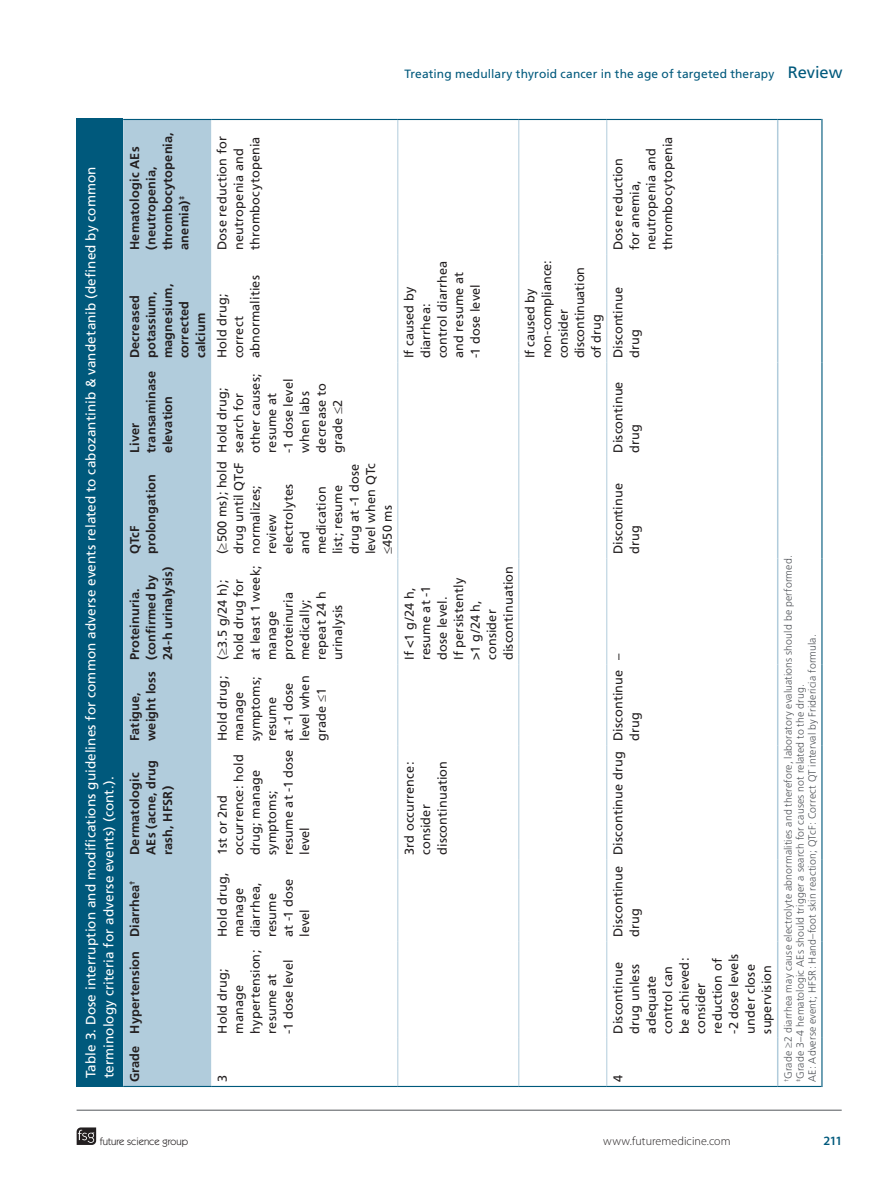
<style>
.page{position:relative;width:885px;height:1191px;background:#fff}
.page>*{position:absolute;margin:0;border:0;box-sizing:border-box;transform-origin:0 0}
.t1{font:13.5px/18px "Frutiger";letter-spacing:.005em;color:#fff}
.t2{font:12.75px/16.5px "Frutiger";letter-spacing:.01em;color:#231f20}
.t3{font:700 12.75px/16.5px "Frutiger";letter-spacing:.01em;color:#231f20}
.t4{font:600 12.75px "Myriad Pro";color:#00597c}
.t5{font:12px "Frutiger";letter-spacing:.01em;color:#00597c}
.t6{font:300 12px "Myriad Pro";letter-spacing:.005em;color:#231f20}
.t7{font:300 10.5px/12px "Frutiger";letter-spacing:.01em;color:#52555a}
.t8{font:10.5px "Itc Kabel";color:#231f20}
.s1{font-size:16.5px}
</style>
<div class="page">
<div style="left:76px;top:119px;width:47px;height:967px;background:#00597c"></div>
<svg style="left:77px;top:1127px;width:19px;height:18px"></svg>
<hr style="left:77px;top:1109px;width:764px;height:1px;background:#52555a">
<div style="left:123px;top:120px;width:88px;height:966px;background:#b1ccdc"></div>
<hr style="left:211px;top:1086px;width:187px;height:1px;background:#00597c">
<hr style="left:211px;top:119px;width:187px;height:1px;background:#00597c">
<hr style="left:398px;top:1086px;width:120px;height:1px;background:#00597c">
<hr style="left:398px;top:119px;width:120px;height:1px;background:#00597c">
<hr style="left:518px;top:1086px;width:88px;height:1px;background:#00597c">
<hr style="left:518px;top:119px;width:88px;height:1px;background:#00597c">
<hr style="left:606px;top:1086px;width:171px;height:1px;background:#00597c">
<hr style="left:606px;top:119px;width:171px;height:1px;background:#00597c">
<hr style="left:777px;top:1086px;width:44px;height:1px;background:#00597c">
<hr style="left:777px;top:119px;width:44px;height:1px;background:#00597c">
<hr style="left:821px;top:1037px;width:1px;height:50px;background:#00597c">
<hr style="left:821px;top:941px;width:1px;height:96px;background:#00597c">
<hr style="left:821px;top:859px;width:1px;height:82px;background:#00597c">
<hr style="left:821px;top:745px;width:1px;height:114px;background:#00597c">
<hr style="left:821px;top:664px;width:1px;height:81px;background:#00597c">
<hr style="left:821px;top:558px;width:1px;height:106px;background:#00597c">
<hr style="left:821px;top:457px;width:1px;height:101px;background:#00597c">
<hr style="left:821px;top:362px;width:1px;height:95px;background:#00597c">
<hr style="left:821px;top:254px;width:1px;height:108px;background:#00597c">
<hr style="left:821px;top:119px;width:1px;height:135px;background:#00597c">
<hr style="left:518px;top:1037px;width:1px;height:49px;background:#b1ccdc">
<hr style="left:518px;top:941px;width:1px;height:96px;background:#b1ccdc">
<hr style="left:518px;top:859px;width:1px;height:82px;background:#b1ccdc">
<hr style="left:518px;top:745px;width:1px;height:114px;background:#b1ccdc">
<hr style="left:518px;top:664px;width:1px;height:81px;background:#b1ccdc">
<hr style="left:518px;top:558px;width:1px;height:106px;background:#b1ccdc">
<hr style="left:518px;top:457px;width:1px;height:101px;background:#b1ccdc">
<hr style="left:518px;top:362px;width:1px;height:95px;background:#b1ccdc">
<hr style="left:518px;top:254px;width:1px;height:108px;background:#b1ccdc">
<hr style="left:518px;top:120px;width:1px;height:134px;background:#b1ccdc">
<hr style="left:606px;top:1037px;width:1px;height:49px;background:#b1ccdc">
<hr style="left:606px;top:941px;width:1px;height:96px;background:#b1ccdc">
<hr style="left:606px;top:859px;width:1px;height:82px;background:#b1ccdc">
<hr style="left:606px;top:745px;width:1px;height:114px;background:#b1ccdc">
<hr style="left:606px;top:664px;width:1px;height:81px;background:#b1ccdc">
<hr style="left:606px;top:558px;width:1px;height:106px;background:#b1ccdc">
<hr style="left:606px;top:457px;width:1px;height:101px;background:#b1ccdc">
<hr style="left:606px;top:362px;width:1px;height:95px;background:#b1ccdc">
<hr style="left:606px;top:254px;width:1px;height:108px;background:#b1ccdc">
<hr style="left:606px;top:120px;width:1px;height:134px;background:#b1ccdc">
<hr style="left:776px;top:1037px;width:2px;height:49px;background:#b1ccdc">
<hr style="left:776px;top:941px;width:2px;height:96px;background:#b1ccdc">
<hr style="left:776px;top:859px;width:2px;height:82px;background:#b1ccdc">
<hr style="left:776px;top:745px;width:2px;height:114px;background:#b1ccdc">
<hr style="left:776px;top:664px;width:2px;height:81px;background:#b1ccdc">
<hr style="left:776px;top:558px;width:2px;height:106px;background:#b1ccdc">
<hr style="left:776px;top:457px;width:2px;height:101px;background:#b1ccdc">
<hr style="left:776px;top:362px;width:2px;height:95px;background:#b1ccdc">
<hr style="left:776px;top:254px;width:2px;height:108px;background:#b1ccdc">
<hr style="left:776px;top:120px;width:2px;height:134px;background:#b1ccdc">
<hr style="left:123px;top:1086px;width:88px;height:1px;background:#00597c">
<hr style="left:123px;top:119px;width:88px;height:1px;background:#00597c">
<hr style="left:397px;top:1037px;width:1px;height:49px;background:#b1ccdc">
<hr style="left:397px;top:941px;width:1px;height:96px;background:#b1ccdc">
<hr style="left:397px;top:859px;width:1px;height:82px;background:#b1ccdc">
<hr style="left:397px;top:745px;width:1px;height:114px;background:#b1ccdc">
<hr style="left:397px;top:664px;width:1px;height:81px;background:#b1ccdc">
<hr style="left:397px;top:558px;width:1px;height:106px;background:#b1ccdc">
<hr style="left:397px;top:457px;width:1px;height:101px;background:#b1ccdc">
<hr style="left:397px;top:362px;width:1px;height:95px;background:#b1ccdc">
<hr style="left:397px;top:254px;width:1px;height:108px;background:#b1ccdc">
<hr style="left:397px;top:120px;width:1px;height:134px;background:#b1ccdc">
<p class="t5" style="left:404px;top:67px;width:439px">Treating medullary thyroid cancer in the age of targeted therapy <span class="s1">Review</span></p>
<p class="t1" style="left:82px;top:1078px;width:913px;rotate:-90deg">Table 3. Dose interruption and modifications guidelines for common adverse events related to cabozantinib &amp; vandetanib (defined by common terminology criteria for adverse events) (cont.).</p>
<p class="t3" style="left:126px;top:250px;width:119px;rotate:-90deg">Hematologic AEs (neutropenia, thrombocytopenia, anemia)<sup>‡</sup></p>
<p class="t3" style="left:126px;top:358px;width:76px;rotate:-90deg">Decreased potassium, magnesium, corrected calcium</p>
<p class="t3" style="left:126px;top:453px;width:83px;rotate:-90deg">Liver transaminase elevation</p>
<p class="t3" style="left:126px;top:554px;width:82px;rotate:-90deg">QTcF prolongation</p>
<p class="t3" style="left:126px;top:660px;width:95px;rotate:-90deg">Proteinuria. (confirmed by<br>24-h urinalysis)</p>
<p class="t3" style="left:126px;top:741px;width:71px;rotate:-90deg">Fatigue, weight loss</p>
<p class="t3" style="left:126px;top:855px;width:96px;rotate:-90deg">Dermatologic<br>AEs (acne, drug rash, HFSR)</p>
<p class="t3" style="left:126px;top:1082px;width:203px;rotate:-90deg">Grade Hypertension Diarrhea<sup>†</sup></p>
<p class="t2" style="left:214px;top:250px;width:115px;rotate:-90deg">Dose reduction for neutropenia and thrombocytopenia</p>
<p class="t2" style="left:214px;top:358px;width:84px;rotate:-90deg">Hold drug; correct abnormalities</p>
<p class="t2" style="left:214px;top:453px;width:81px;rotate:-90deg">Hold drug; search for other causes; resume at<br>-1 dose level when labs decrease to grade ≤2</p>
<p class="t2" style="left:214px;top:554px;width:95px;rotate:-90deg">(≥500 ms); hold drug until QTcF normalizes; review electrolytes and medication<br>list; resume drug at -1 dose level when QTc ≤450 ms</p>
<p class="t2" style="left:214px;top:660px;width:96px;rotate:-90deg">(≥3.5 g/24 h); hold drug for at least 1 week; manage proteinuria medically; repeat 24 h urinalysis</p>
<p class="t2" style="left:214px;top:741px;width:67px;rotate:-90deg">Hold drug; manage symptoms; resume<br>at -1 dose level when grade ≤1</p>
<p class="t2" style="left:214px;top:855px;width:107px;rotate:-90deg">1st or 2nd occurrence: hold drug; manage symptoms; resume at -1 dose level</p>
<p class="t2" style="left:214px;top:937px;width:66px;rotate:-90deg">Hold drug, manage diarrhea, resume<br>at -1 dose level</p>
<p class="t2" style="left:214px;top:1033px;width:85px;rotate:-90deg">Hold drug; manage hypertension; resume at<br>-1 dose level</p>
<p class="t2" style="left:214px;top:1082px;width:9px;rotate:-90deg">3</p>
<p class="t2" style="left:401px;top:358px;width:99px;rotate:-90deg">If caused by diarrhea: control diarrhea and resume at -1 dose level</p>
<p class="t2" style="left:522px;top:358px;width:100px;rotate:-90deg">If caused by non-compliance: consider discontinuation of drug</p>
<p class="t2" style="left:609px;top:250px;width:115px;rotate:-90deg">Dose reduction<br>for anemia, neutropenia and thrombocytopenia</p>
<p class="t2" style="left:609px;top:358px;width:73px;rotate:-90deg">Discontinue drug</p>
<p class="t2" style="left:609px;top:452px;width:73px;rotate:-90deg">Discontinue drug</p>
<p class="t2" style="left:401px;top:660px;width:96px;rotate:-90deg">If &lt;1 g/24 h, resume at -1 dose level.<br>If persistently &gt;1 g/24 h, consider discontinuation</p>
<p class="t2" style="left:401px;top:855px;width:96px;rotate:-90deg">3rd occurrence: consider discontinuation</p>
<p class="t2" style="left:609px;top:554px;width:73px;rotate:-90deg">Discontinue drug</p>
<p class="t2" style="left:609px;top:660px;width:8px;rotate:-90deg">–</p>
<p class="t2" style="left:609px;top:741px;width:73px;text-indent:-114px;rotate:-90deg">Discontinue drug Discontinue drug</p>
<p class="t2" style="left:609px;top:937px;width:73px;rotate:-90deg">Discontinue drug</p>
<p class="t2" style="left:609px;top:1033px;width:81px;rotate:-90deg">Discontinue drug unless adequate control can be achieved: consider reduction of -2 dose levels under close supervision</p>
<p class="t2" style="left:609px;top:1082px;width:9px;rotate:-90deg">4</p>
<p class="t7" style="left:782px;top:1082px;width:528px;rotate:-90deg"><sup>†</sup>Grade ≥2 diarrhea may cause electrolyte abnormalities and therefore, laboratory evaluations should be performed. <sup>‡</sup>Grade 3–4 hematologic AEs should trigger a search for causes not related to the drug.<br>AE: Adverse event; HFSR: Hand–foot skin reaction; QTcF: Correct QT interval by Fridericia formula.</p>
<p class="t8" style="left:100px;top:1135px;width:90px">future science group</p>
<p class="t6" style="left:603px;top:1134px;width:129px">www.futuremedicine.com</p>
<p class="t4" style="left:823px;top:1132px;width:20px">211</p>
</div>
